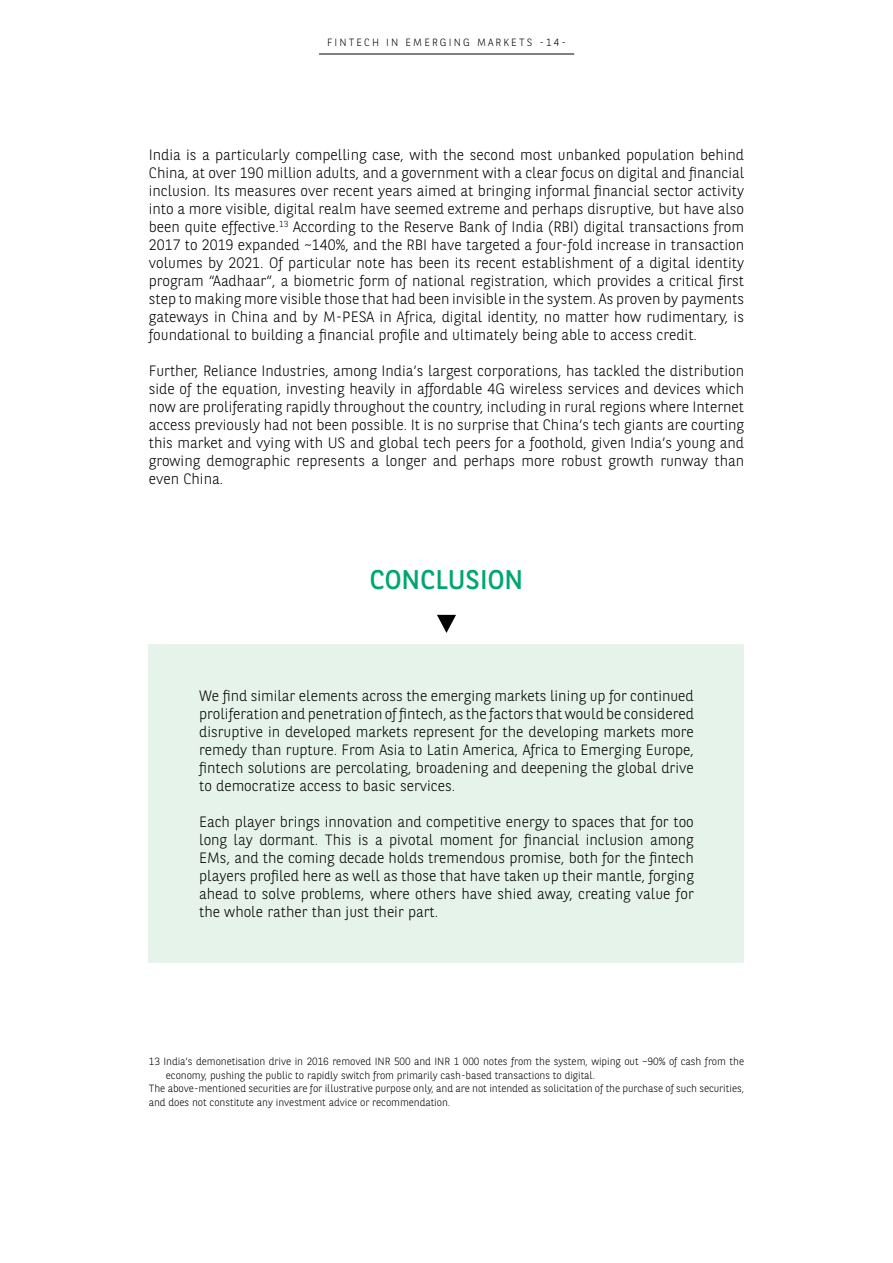
<style>
.page{position:relative;width:893px;height:1263px;background:#fff}
.page>*{position:absolute;margin:0;border:0;box-sizing:border-box;transform-origin:0 0}
.t1{font:27px "BNPP Sans";color:#00a76d}
.t2{font:300 15px/18px "BNPP Sans";color:#000;text-align:justify}
.t3{font:300 10.5px "BNPP Sans";letter-spacing:-.005em;color:#000}
.t4{font:300 10.5px "BNPP Sans";letter-spacing:.2em;color:#000}
</style>
<div class="page">
<hr style="left:319px;top:54px;width:255px;height:1px;background:#000">
<div style="left:149px;top:644px;width:595px;height:319px;background:#e6f3eb"></div>
<svg style="left:437px;top:615px;width:19px;height:18px"></svg>
<p class="t4" style="left:327px;top:36px;width:240px">FINTECH IN EMERGING MARKETS -14-</p>
<p class="t2" style="left:149px;top:145px;width:597px">India is a particularly compelling case, with the second most unbanked population behind China, at over 190 million adults, and a government with a clear focus on digital and financial inclusion. Its measures over recent years aimed at bringing informal financial sector activity into a more visible, digital realm have seemed extreme and perhaps disruptive, but have also been quite effective.<sup>13</sup> According to the Reserve Bank of India (RBI) digital transactions from 2017 to 2019 expanded ~140%, and the RBI have targeted a four-fold increase in transaction volumes by 2021. Of particular note has been its recent establishment of a digital identity program “Aadhaar”, a biometric form of national registration, which provides a critical first step to making more visible those that had been invisible in the system. As proven by payments gateways in China and by M-PESA in Africa, digital identity, no matter how rudimentary, is foundational to building a financial profile and ultimately being able to access credit.</p>
<p class="t2" style="left:149px;top:361px;width:597px">Further, Reliance Industries, among India’s largest corporations, has tackled the distribution side of the equation, investing heavily in affordable 4G wireless services and devices which now are proliferating rapidly throughout the country, including in rural regions where Internet access previously had not been possible. It is no surprise that China’s tech giants are courting this market and vying with US and global tech peers for a foothold, given India’s young and growing demographic represents a longer and perhaps more robust growth runway than even China.</p>
<h1 class="t1" style="left:370px;top:561px;width:155px">CONCLUSION</h1>
<p class="t2" style="left:199px;top:686px;width:496px">We find similar elements across the emerging markets lining up for continued proliferation and penetration of fintech, as the factors that would be considered disruptive in developed markets represent for the developing markets more remedy than rupture. From Asia to Latin America, Africa to Emerging Europe, fintech solutions are percolating, broadening and deepening the global drive to democratize access to basic services.</p>
<p class="t2" style="left:199px;top:812px;width:496px">Each player brings innovation and competitive energy to spaces that for too long lay dormant. This is a pivotal moment for financial inclusion among EMs, and the coming decade holds tremendous promise, both for the fintech players profiled here as well as those that have taken up their mantle, forging ahead to solve problems, where others have shied away, creating value for the whole rather than just their part.</p>
<p class="t3" style="left:149px;top:1054px;width:597px">13 India’s demonetisation drive in 2016 removed INR 500 and INR 1 000 notes from the system, wiping out ~90% of cash from the</p>
<p class="t3" style="left:166px;top:1068px;width:431px">economy, pushing the public to rapidly switch from primarily cash-based transactions to digital.</p>
<p class="t3" style="left:149px;top:1081px;width:597px">The above-mentioned securities are for illustrative purpose only, and are not intended as solicitation of the purchase of such securities,</p>
<p class="t3" style="left:149px;top:1095px;width:303px">and does not constitute any investment advice or recommendation.</p>
</div>
